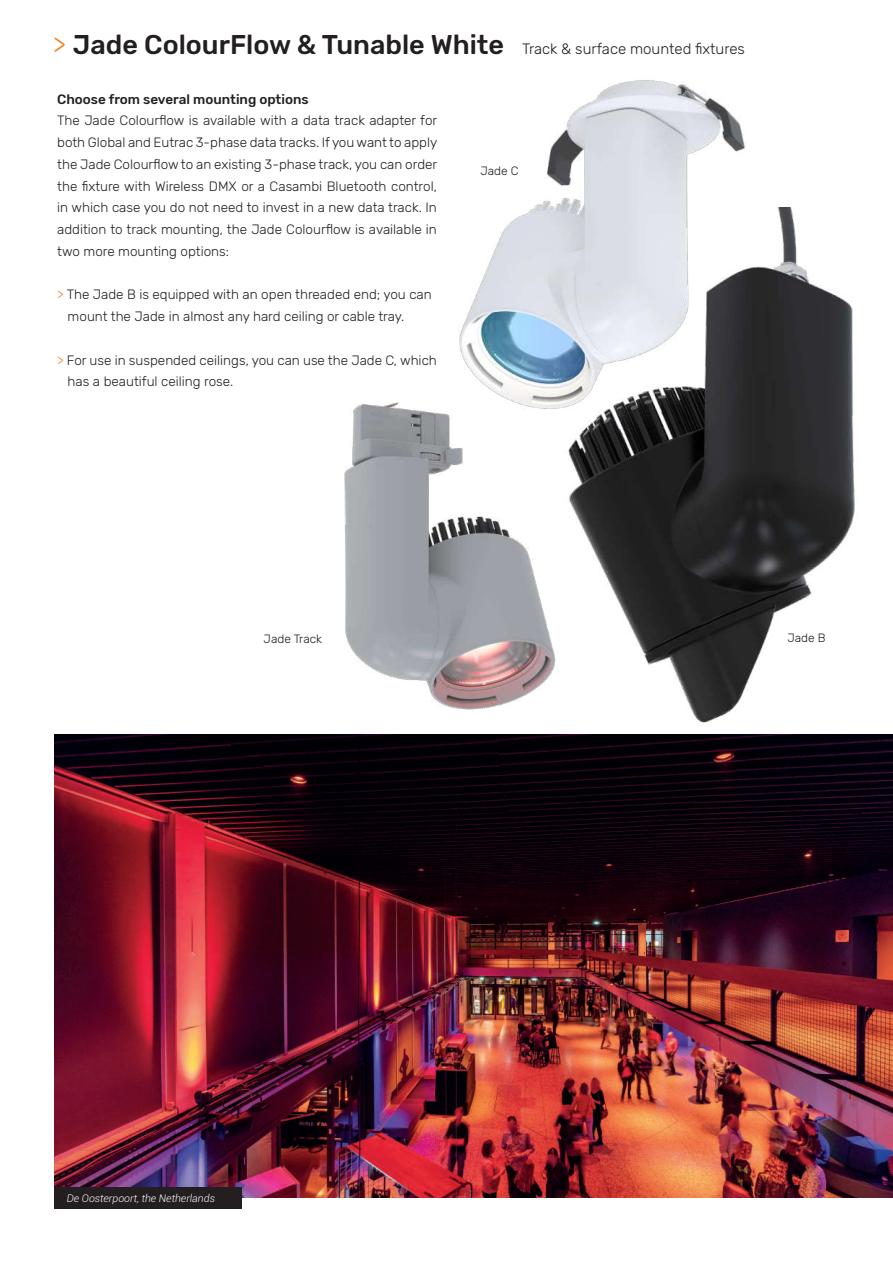
<style>
.page{position:relative;width:893px;height:1263px;background:#fff}
.page>*{position:absolute;margin:0;border:0;box-sizing:border-box;transform-origin:0 0}
.t1{font:300 15px "Rubik";color:#231f20}
.t2{font:300 13.5px/21.8px "Rubik";color:#231f20}
.t3{font:500 13.5px "Rubik";color:#231f20}
.t4{font:300 12px "Rubik";color:#231f20}
.t5{font:italic 300 10.5px "Roboto";color:#fff}
.s1{font-size:27px;color:#f58220}
.s2{font-weight:500;font-size:27px}
.s3{color:#f58220}
</style>
<div class="page">
<img style="left:54px;top:734px;width:839px;height:464px">
<div style="left:54px;top:1188px;width:188px;height:21px;background:#231f20"></div>
<img style="left:459px;top:80px;width:288px;height:299px">
<img style="left:344px;top:379px;width:193px;height:331px">
<img style="left:537px;top:207px;width:318px;height:516px">
<p class="t1" style="left:53px;top:41px;width:693px"><span class="s1">&gt;</span> <span class="s2">Jade ColourFlow &amp; Tunable White</span> Track &amp; surface mounted fixtures</p>
<p class="t3" style="left:57px;top:91px;width:253px">Choose from several mounting options</p>
<p class="t2" style="left:57px;top:110px;width:382px;text-align:justify">The Jade Colourflow is available with a data track adapter for both Global and Eutrac 3-phase data tracks. If you want to apply the Jade Colourflow to an existing 3-phase track, you can order the fixture with Wireless DMX or a Casambi Bluetooth control, in which case you do not need to invest in a new data track. In addition to track mounting, the Jade Colourflow is available in two more mounting options:</p>
<p class="t2" style="left:68px;top:284px;width:366px;text-indent:-10px"><span class="s3">&gt;</span> The Jade B is equipped with an open threaded end; you can mount the Jade in almost any hard ceiling or cable tray.</p>
<p class="t2" style="left:68px;top:349px;width:371px;text-indent:-10px"><span class="s3">&gt;</span> For use in suspended ceilings, you can use the Jade C, which has a beautiful ceiling rose.</p>
<p class="t4" style="left:480px;top:164px;width:40px">Jade C</p>
<p class="t4" style="left:264px;top:632px;width:60px">Jade Track</p>
<p class="t4" style="left:787px;top:631px;width:40px">Jade B</p>
<p class="t5" style="left:67px;top:1191px;width:150px">De Oosterpoort, the Netherlands</p>
</div>
